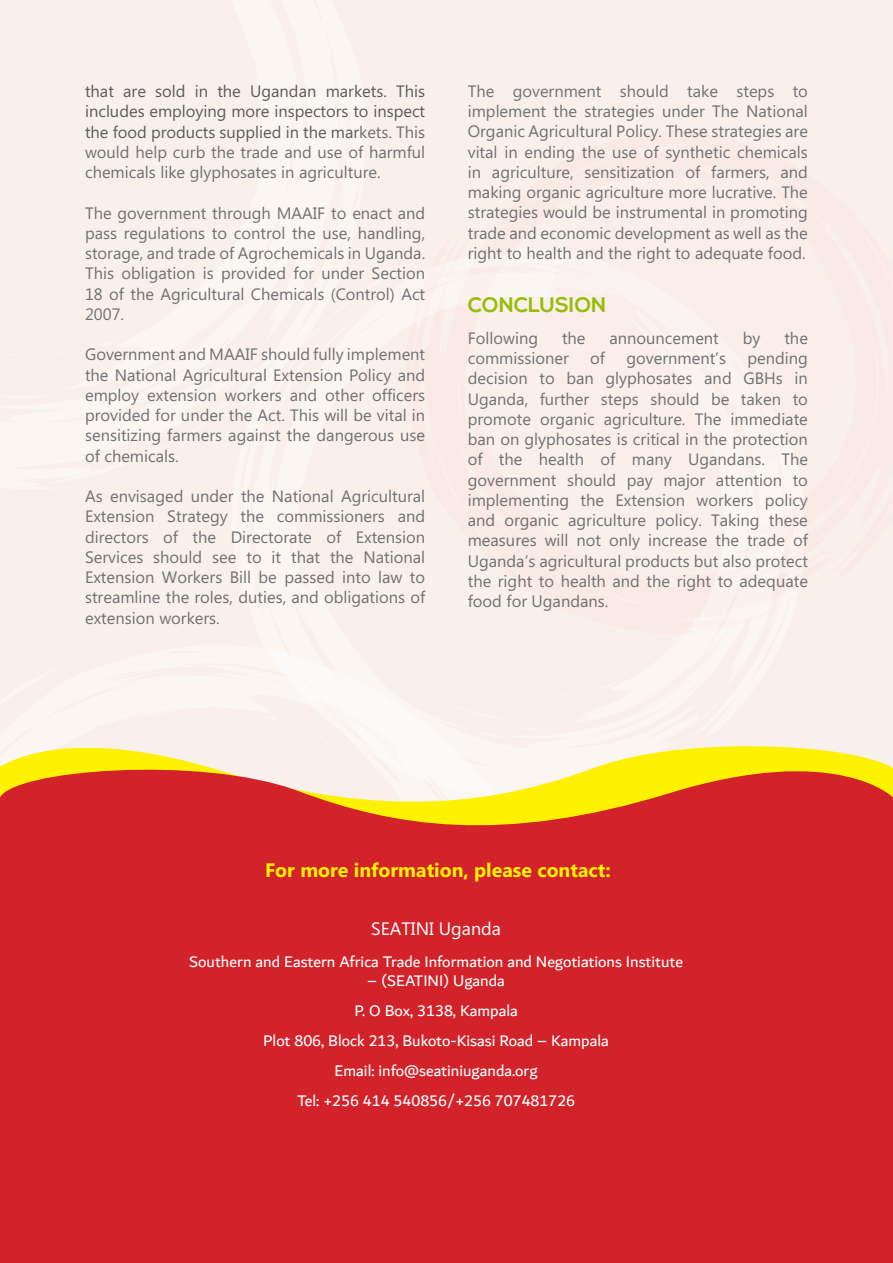
<style>
.page{position:relative;width:893px;height:1263px;background:#faf0eb}
.page>*{position:absolute;margin:0;border:0;box-sizing:border-box;transform-origin:0 0}
.t1{font:700 21px "Nexa";color:#98bc0b}
.t2{font:700 19.5px "Microsoft Phags Pa";color:#fff200}
.t3{font:18px "Microsoft Phags Pa";color:#fff}
.t4{font:16.5px/20.2px "Microsoft Phags Pa";color:#6f7073;text-align:justify}
.t5{font:16.5px/29.8px "Dubai";color:#fff;text-align:center}
.t6{font:16.5px/20.2px "Microsoft Phags Pa";color:#5a5b5d;text-align:justify}
.s1{color:#6f7073}
</style>
<div class="page">
<svg style="left:265px;top:367px;width:152px;height:351px"></svg>
<svg style="left:405px;top:367px;width:12px;height:268px"></svg>
<svg style="left:0;top:742px;width:893px;height:521px;background:#d63732"></svg>
<p class="t6" style="left:85px;top:80px;width:342px">that are sold in the Ugandan markets. This includes employing more inspectors to inspect the food products supplied in the mar<span class="s1">kets. This would help curb the trade and use of harmful chemicals like glyphosates in agriculture.</span></p>
<p class="t4" style="left:85px;top:202px;width:342px">The government through MAAIF to enact and pass regulations to control the use, handling, storage, and trade of Agrochemicals in Uganda.<br>This obligation is provided for under Section 18 of the Agricultural Chemicals (Control) Act 2007.</p>
<p class="t4" style="left:85px;top:343px;width:342px">Government and MAAIF should fully implement the National Agricultural Extension Policy and employ extension workers and other officers provided for under the Act. This will be vital in sensitizing farmers against the dangerous use of chemicals.</p>
<p class="t4" style="left:85px;top:485px;width:342px">As envisaged under the National Agricultural Extension Strategy the commissioners and directors of the Directorate of Extension Services should see to it that the National Extension Workers Bill be passed into law to streamline the roles, duties, and obligations of extension workers.</p>
<p class="t4" style="left:468px;top:80px;width:342px">The government should take steps to implement the strategies under The National Organic Agricultural Policy. These strategies are vital in ending the use of synthetic chemicals in agriculture, sensitization of farmers, and making organic agriculture more lucrative. The strategies would be instrumental in promoting trade and economic development as well as the right to health and the right to adequate food.</p>
<p class="t1" style="left:468px;top:292px;width:140px">CONCLUSION</p>
<p class="t4" style="left:468px;top:327px;width:72px">Following</p>
<p class="t4" style="left:562px;top:327px;width:25px">the</p>
<p class="t4" style="left:609px;top:327px;width:111px">announcement</p>
<p class="t4" style="left:743px;top:327px;width:19px">by</p>
<p class="t4" style="left:784px;top:327px;width:25px">the</p>
<p class="t4" style="left:468px;top:347px;width:103px">commissioner</p>
<p class="t4" style="left:590px;top:347px;width:16px">of</p>
<p class="t4" style="left:626px;top:347px;width:101px">government’s</p>
<p class="t4" style="left:468px;top:347px;width:342px;text-indent:280px">pending decision to ban glyphosates and GBHs in Uganda, further steps should be taken to promote organic agriculture. The immediate ban on glyphosates is critical in the protection of the health of many Ugandans. The government should pay major attention to implementing the Extension workers policy and organic agriculture policy. Taking these measures will not only increase the trade of Uganda’s agricultural products but also protect the right to health and the right to adequate food for Ugandans.</p>
<p class="t2" style="left:265px;top:857px;width:347px">For more information, please contact:</p>
<p class="t3" style="left:371px;top:916px;width:131px">SEATINI Uganda</p>
<p class="t5" style="left:189px;top:946px;width:495px">Southern and Eastern Africa Trade Information and Negotiations Institute</p>
<p class="t5" style="left:263px;top:966px;width:347px">– (SEATINI) Uganda<br>P. O Box, 3138, Kampala<br>Plot 806, Block 213, Bukoto-Kisasi Road – Kampala<br>Email: info@seatiniuganda.org<br>Tel: +256 414 540856/+256 707481726</p>
</div>
